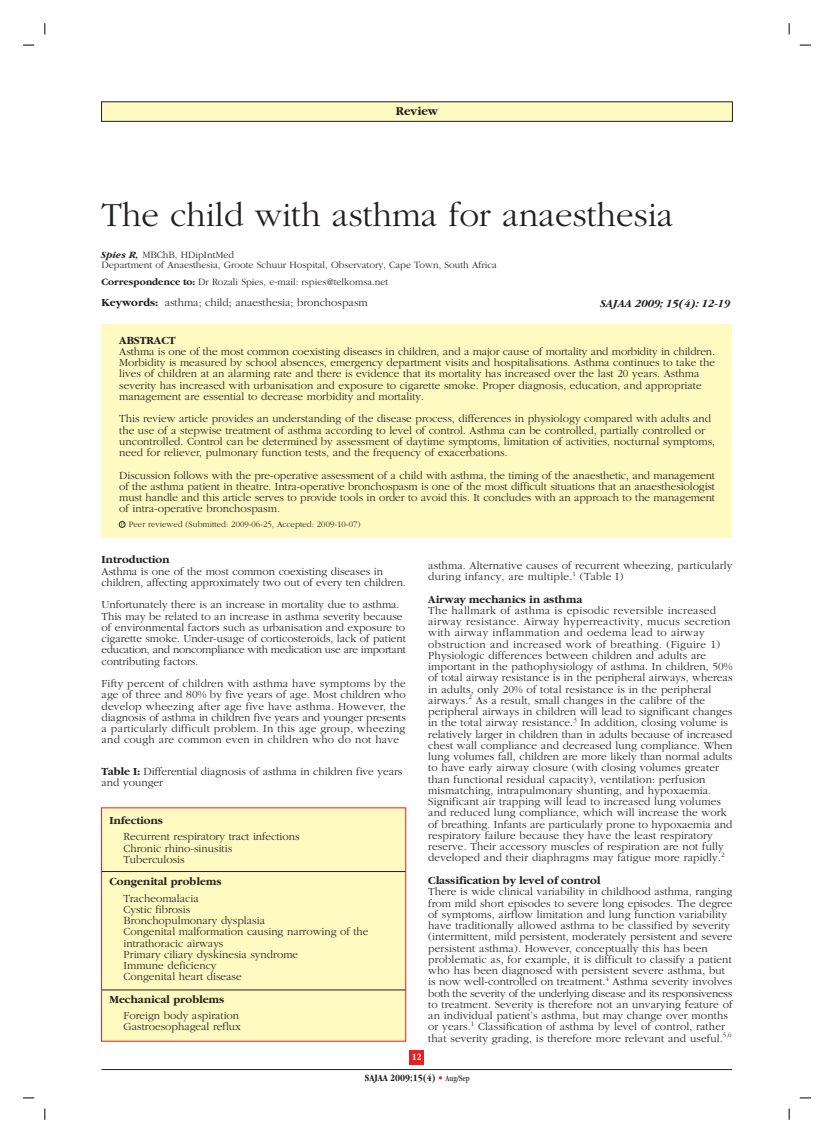
<style>
.page{position:relative;width:834px;height:1143px;background:#fff}
.page>*{position:absolute;margin:0;border:0;box-sizing:border-box;transform-origin:0 0}
.t1{font:300 35px "Garamond";color:#231f20}
.t2{font:700 12.5px "Garamond";color:#231f20}
.t3{font:300 11.25px/11.2px "Garamond";color:#231f20}
.t4{font:700 11.25px "Garamond";color:#231f20}
.t5{font:italic 700 11.25px "Garamond";color:#231f20}
.t6{font:300 10px/10px "Garamond";color:#231f20}
.t7{font:700 condensed 10px/21.5px "Garamond";color:#231f20;text-align:center}
.t8{font:300 8.75px "Garamond";color:#231f20}
.s1{font-weight:700;font-style:italic}
.s2{font-weight:700}
.s3{color:#fff}
.s4{color:#ee1d23}
.s5{font-weight:400;font-size:8.75px}
</style>
<div class="page">
<div style="left:102px;top:807px;width:304px;height:234px;background:#fffac1"></div>
<hr style="left:102px;top:871px;width:304px;height:1px;background:#231f20">
<hr style="left:102px;top:989px;width:304px;height:1px;background:#231f20">
<div style="left:101px;top:807px;width:305px;height:234px;border:1px solid #ee1d23"></div>
<div style="left:102px;top:324px;width:630px;height:214px;background:#fffac1"></div>
<div style="left:101px;top:102px;width:631px;height:19px;background:#fffac1"></div>
<hr style="left:102px;top:1069px;width:630px;height:1px;background:#231f20">
<div style="left:410px;top:1049px;width:14px;height:15px;background:#ee1d23"></div>
<svg style="left:119px;top:521px;width:6px;height:6px"></svg>
<p class="t2" style="left:396px;top:106px;width:44px">Review</p>
<h1 class="t1" style="left:102px;top:201px;width:573px">The child with asthma for anaesthesia</h1>
<p class="t6" style="left:102px;top:250px;width:397px"><span class="s1">Spies R,</span> MBChB, HDipIntMed<br>Department of Anaesthesia, Groote Schuur Hospital, Observatory, Cape Town, South Africa</p>
<p class="t6" style="left:102px;top:278px;width:288px"><span class="s2">Correspondence to:</span> Dr Rozali Spies, e-mail: rspies@telkomsa.net</p>
<p class="t3" style="left:102px;top:298px;width:268px"><span class="s2">Keywords:</span> asthma; child; anaesthesia; bronchospasm</p>
<p class="t5" style="left:601px;top:299px;width:132px">SAJAA 2009; 15(4): 12-19</p>
<p class="t4" style="left:119px;top:335px;width:58px">ABSTRACT</p>
<p class="t3" style="left:119px;top:346px;width:597px">Asthma is one of the most common coexisting diseases in children, and a major cause of mortality and morbidity in children.<br>Morbidity is measured by school absences, emergency department visits and hospitalisations. Asthma continues to take the lives of children at an alarming rate and there is evidence that its mortality has increased over the last 20 years. Asthma severity has increased with urbanisation and exposure to cigarette smoke. Proper diagnosis, education, and appropriate management are essential to decrease morbidity and mortality.</p>
<p class="t3" style="left:119px;top:414px;width:597px">This review article provides an understanding of the disease process, differences in physiology compared with adults and the use of a stepwise treatment of asthma according to level of control. Asthma can be controlled, partially controlled or uncontrolled. Control can be determined by assessment of daytime symptoms, limitation of activities, nocturnal symptoms, need for reliever, pulmonary function tests, and the frequency of exacerbations.</p>
<p class="t3" style="left:119px;top:470px;width:597px;text-align:justify">Discussion follows with the pre-operative assessment of a child with asthma, the timing of the anaesthetic, and management of the asthma patient in theatre. Intra-operative bronchospasm is one of the most difficult situations that an anaesthesiologist must handle and this article serves to provide tools in order to avoid this. It concludes with an approach to the management of intra-operative bronchospasm.</p>
<p class="t8" style="left:129px;top:521px;width:233px">Peer reviewed (Submitted: 2009-06-25, Accepted: 2009-10-07)</p>
<p class="t4" style="left:102px;top:555px;width:70px">Introduction</p>
<p class="t3" style="left:102px;top:566px;width:306px">Asthma is one of the most common coexisting diseases in children, affecting approximately two out of every ten children.</p>
<p class="t3" style="left:102px;top:600px;width:306px">Unfortunately there is an increase in mortality due to asthma.<br>This may be related to an increase in asthma severity because of environmental factors such as urbanisation and exposure to cigarette smoke. Under-usage of corticosteroids, lack of patient education, and noncompliance with medication use are important contributing factors.</p>
<p class="t3" style="left:102px;top:679px;width:306px;text-align:justify">Fifty percent of children with asthma have symptoms by the age of three and 80% by five years of age. Most children who develop wheezing after age five have asthma. However, the diagnosis of asthma in children five years and younger presents a particularly difficult problem. In this age group, wheezing and cough are common even in children who do not have</p>
<p class="t3" style="left:428px;top:560px;width:306px">asthma. Alternative causes of recurrent wheezing, particularly during infancy, are multiple.<sup>1</sup> (Table I)</p>
<p class="t4" style="left:428px;top:594px;width:155px">Airway mechanics in asthma</p>
<p class="t3" style="left:428px;top:605px;width:306px">The hallmark of asthma is episodic reversible increased airway resistance. Airway hyperreactivity, mucus secretion with airway inflammation and oedema lead to airway obstruction and increased work of breathing. (Figuire 1)<br>Physiologic differences between children and adults are important in the pathophysiology of asthma. In children, 50% of total airway resistance is in the peripheral airways, whereas in adults, only 20% of total resistance is in the peripheral airways.<sup>2</sup> As a result, small changes in the calibre of the peripheral airways in children will lead to significant changes in the total airway resistance.<sup>3</sup> In addition, closing volume is relatively larger in children than in adults because of increased chest wall compliance and decreased lung compliance. When lung volumes fall, children are more likely than normal adults to have early airway closure (with closing volumes greater than functional residual capacity), ventilation: perfusion mismatching, intrapulmonary shunting, and hypoxaemia.<br>Significant air trapping will lead to increased lung volumes and reduced lung compliance, which will increase the work of breathing. Infants are particularly prone to hypoxaemia and respiratory failure because they have the least respiratory reserve. Their accessory muscles of respiration are not fully developed and their diaphragms may fatigue more rapidly.<sup>2</sup></p>
<p class="t4" style="left:428px;top:876px;width:174px">Classification by level of control</p>
<p class="t3" style="left:428px;top:887px;width:306px">There is wide clinical variability in childhood asthma, ranging from mild short episodes to severe long episodes. The degree of symptoms, airflow limitation and lung function variability have traditionally allowed asthma to be classified by severity (intermittent, mild persistent, moderately persistent and severe persistent asthma). However, conceptually this has been problematic as, for example, it is difficult to classify a patient who has been diagnosed with persistent severe asthma, but is now well-controlled on treatment.<sup>4</sup> Asthma severity involves both the severity of the underlying disease and its responsiveness to treatment. Severity is therefore not an unvarying feature of an individual patient’s asthma, but may change over months or years.<sup>1</sup> Classification of asthma by level of control, rather that severity grading, is therefore more relevant and useful.<sup>5,6</sup></p>
<p class="t3" style="left:102px;top:766px;width:302px"><span class="s2">Table I:</span> Differential diagnosis of asthma in children five years and younger</p>
<p class="t4" style="left:109px;top:816px;width:55px">Infections</p>
<p class="t3" style="left:124px;top:832px;width:178px">Recurrent respiratory tract infections<br>Chronic rhino-sinusitis<br>Tuberculosis</p>
<p class="t4" style="left:109px;top:877px;width:114px">Congenital problems</p>
<p class="t3" style="left:124px;top:893px;width:246px">Tracheomalacia<br>Cystic fibrosis<br>Bronchopulmonary dysplasia<br>Congenital malformation causing narrowing of the intrathoracic airways<br>Primary ciliary dyskinesia syndrome<br>Immune deficiency<br>Congenital heart disease</p>
<p class="t4" style="left:109px;top:995px;width:116px">Mechanical problems</p>
<p class="t3" style="left:124px;top:1010px;width:119px">Foreign body aspiration<br>Gastroesophageal reflux</p>
<p class="t7" style="left:365px;top:1046px;width:106px"><span class="s3">12<br></span>SAJAA 2009;15(4) <span class="s4">•</span> <span class="s5">Aug/Sep</span></p>
</div>
